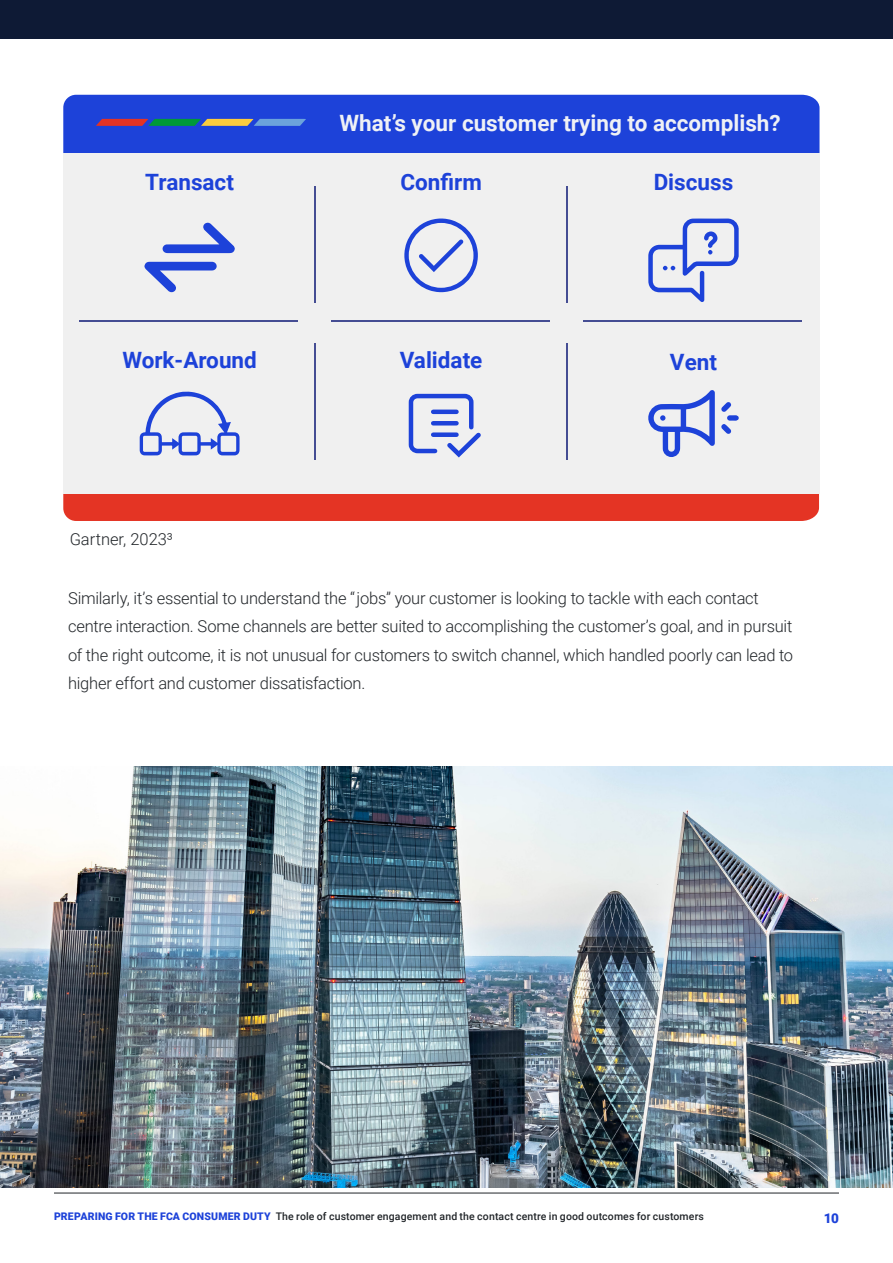
<style>
.page{position:relative;width:893px;height:1263px;background:#fff}
.page>*{position:absolute;margin:0;border:0;box-sizing:border-box;transform-origin:0 0}
.t1{font:700 22.5px "Roboto";color:#1d42d9}
.t2{font:700 22.5px "Roboto";color:#eff1f5}
.t3{font:300 16.5px/28.5px "Roboto";letter-spacing:-.015em;color:#212529}
.t4{font:900 13.5px "Roboto";color:#1d42d9}
.t5{font:500 10.5px "Roboto";letter-spacing:.01em;color:#212529}
.s1{font-weight:900;color:#1d42d9}
</style>
<div class="page">
<div style="left:63px;top:494px;width:756px;height:27px;background:#e43424"></div>
<div style="left:63px;top:95px;width:756px;height:58px;background:#1d42d9"></div>
<hr style="left:54px;top:1192px;width:785px;height:1px;background:#212529">
<div style="left:0;top:0;width:893px;height:38px;background:#0e1a35"></div>
<div style="left:63px;top:153px;width:756px;height:341px;background:#f0f0f0"></div>
<hr style="left:315px;top:186px;width:1px;height:116px;background:#454d93">
<hr style="left:566px;top:186px;width:1px;height:116px;background:#454d93">
<hr style="left:79px;top:321px;width:219px;height:1px;background:#454d93">
<hr style="left:315px;top:343px;width:1px;height:116px;background:#454d93">
<hr style="left:566px;top:343px;width:1px;height:116px;background:#454d93">
<hr style="left:331px;top:321px;width:219px;height:1px;background:#454d93">
<hr style="left:583px;top:321px;width:219px;height:1px;background:#454d93">
<svg style="left:144px;top:262px;width:73px;height:30px"></svg>
<svg style="left:162px;top:222px;width:73px;height:31px"></svg>
<svg style="left:404px;top:219px;width:74px;height:73px"></svg>
<svg style="left:648px;top:218px;width:91px;height:84px"></svg>
<svg style="left:140px;top:391px;width:100px;height:64px"></svg>
<img style="left:0;top:766px;width:893px;height:421px">
<svg style="left:721px;top:402px;width:18px;height:32px"></svg>
<svg style="left:648px;top:390px;width:67px;height:67px"></svg>
<svg style="left:408px;top:393px;width:73px;height:65px"></svg>
<svg style="left:96px;top:119px;width:210px;height:7px"></svg>
<h1 class="t2" style="left:340px;top:107px;width:443px">What’s your customer trying to accomplish?</h1>
<h1 class="t1" style="left:145px;top:166px;width:90px">Transact</h1>
<h1 class="t1" style="left:400px;top:166px;width:83px">Confirm</h1>
<h1 class="t1" style="left:654px;top:166px;width:81px">Discuss</h1>
<h1 class="t1" style="left:122px;top:344px;width:136px">Work-Around</h1>
<h1 class="t1" style="left:400px;top:344px;width:84px">Validate</h1>
<h1 class="t1" style="left:670px;top:346px;width:49px">Vent</h1>
<p class="t3" style="left:70px;top:524px;width:105px">Gartner, 2023³</p>
<p class="t3" style="left:68px;top:583px;width:727px">Similarly, it’s essential to understand the “jobs” your customer is looking to tackle with each contact centre interaction. Some channels are better suited to accomplishing the customer’s goal, and in pursuit of the right outcome, it is not unusual for customers to switch channel, which handled poorly can lead to higher effort and customer dissatisfaction.</p>
<p class="t5" style="left:54px;top:1208px;width:651px"><span class="s1">PREPARING FOR THE FCA CONSUMER DUTY</span> The role of customer engagement and the contact centre in good outcomes for customers</p>
<p class="t4" style="left:824px;top:1208px;width:17px">10</p>
</div>
